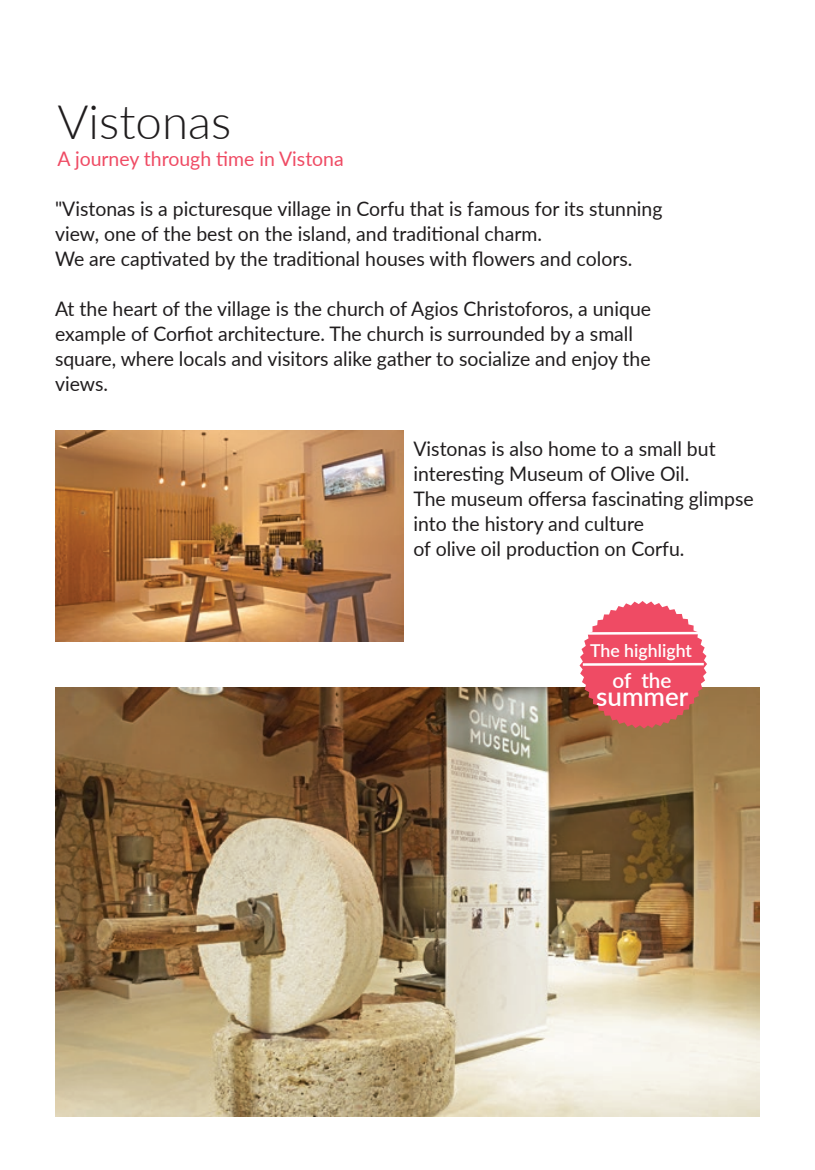
<style>
.page{position:relative;width:815px;height:1170px;background:#fff}
.page>*{position:absolute;margin:0;border:0;box-sizing:border-box;transform-origin:0 0}
.t1{font:300 47.5px "Lato";color:#201d1e}
.t2{font:600 26px "Lato";letter-spacing:-.005em;color:#fff}
.t3{font:600 20.75px "Lato";color:#fff}
.t4{font:20px/25px "Lato";color:#201d1e}
.t5{font:20px "Lato";color:#ef4b64}
.t6{font:600 17.75px "Lato";letter-spacing:-.005em;color:#fff}
</style>
<div class="page">
<img style="left:56px;top:687px;width:704px;height:429px">
<svg style="left:580px;top:601px;width:127px;height:127px;background:#e56875"></svg>
<hr style="left:583px;top:662px;width:121px;height:3px;background:#fff">
<hr style="left:583px;top:631px;width:121px;height:3px;background:#fff">
<img style="left:56px;top:430px;width:347px;height:211px">
<h1 class="t1" style="left:58px;top:88px;width:175px">Vistonas</h1>
<p class="t5" style="left:58px;top:144px;width:288px">A journey through time in Vistona</p>
<p class="t4" style="left:55px;top:195px;width:609px">"Vistonas is a picturesque village in Corfu that is famous for its stunning view, one of the best on the island, and traditional charm.<br>We are captivated by the traditional houses with flowers and colors.</p>
<p class="t4" style="left:55px;top:295px;width:598px">At the heart of the village is the church of Agios Christoforos, a unique example of Corfiot architecture. The church is surrounded by a small square, where locals and visitors alike gather to socialize and enjoy the views.</p>
<p class="t4" style="left:413px;top:435px;width:342px">Vistonas is also home to a small but interesting Museum of Olive Oil.<br>The museum offersa fascinating glimpse into the history and culture<br>of olive oil production on Corfu.</p>
<p class="t6" style="left:590px;top:637px;width:103px">The highlight</p>
<p class="t3" style="left:612px;top:665px;width:61px">of the</p>
<h2 class="t2" style="left:596px;top:677px;width:94px">summer</h2>
</div>
